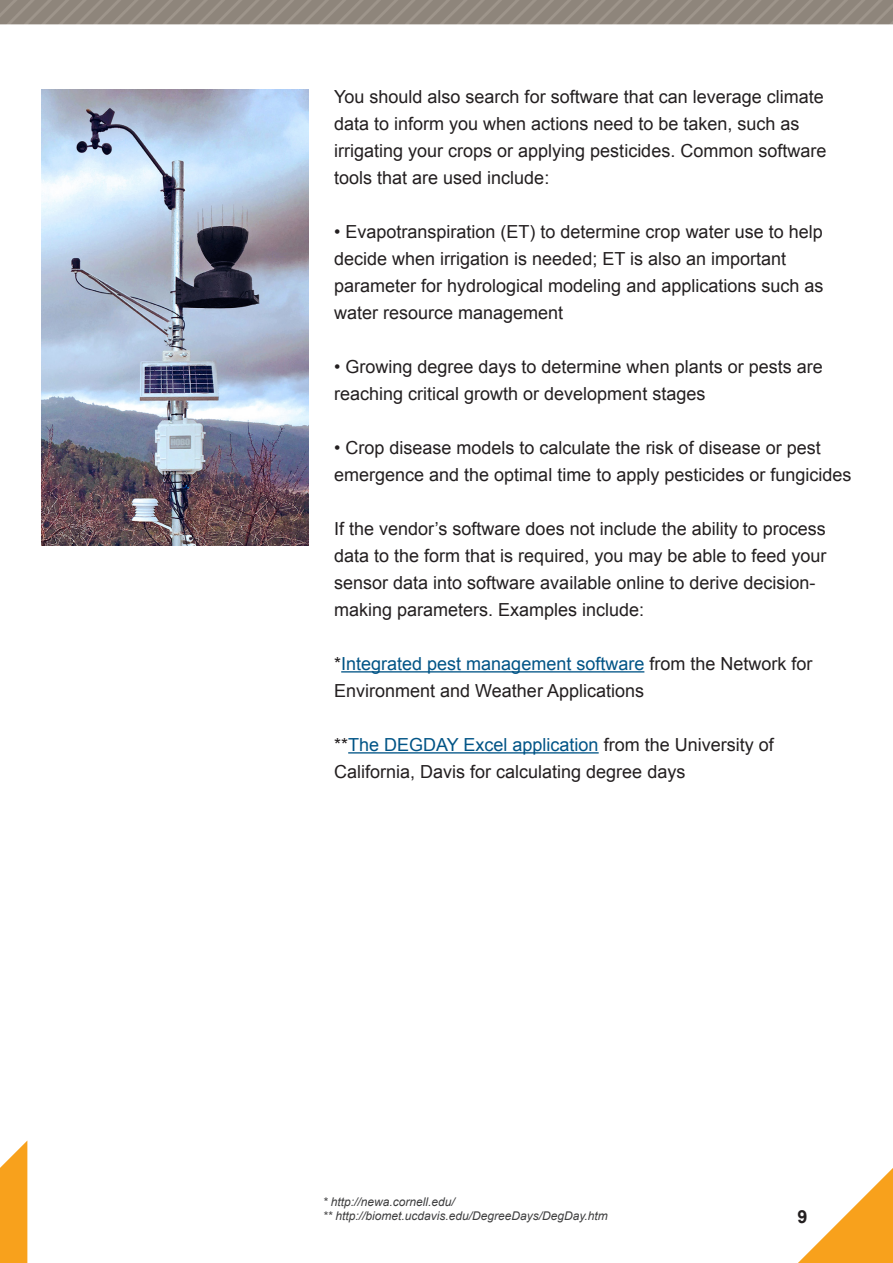
<style>
.page{position:relative;width:893px;height:1263px;background:#fff}
.page>*{position:absolute;margin:0;border:0;box-sizing:border-box;transform-origin:0 0}
.t1{font:18px/27px "Arial";color:#231f20}
.t2{font:700 18px "Arial";color:#231f20}
.t3{font:italic 12px "Arial";color:#3e3e3f}
.s1{color:#015486}
</style>
<div class="page">
<img style="left:0;top:0;width:893px;height:90px">
<svg style="left:0;top:1141px;width:27px;height:122px;background:#f8ab34"></svg>
<svg style="left:798px;top:1168px;width:95px;height:95px"></svg>
<hr style="left:341px;top:671px;width:303px;height:1px;background:#015486">
<hr style="left:348px;top:752px;width:251px;height:1px;background:#015486">
<img style="left:41px;top:90px;width:268px;height:455px">
<p class="t1" style="left:334px;top:83px;width:494px">You should also search for software that can leverage climate data to inform you when actions need to be taken, such as irrigating your crops or applying pesticides. Common software tools that are used include:</p>
<p class="t1" style="left:334px;top:218px;width:491px">• Evapotranspiration (ET) to determine crop water use to help decide when irrigation is needed; ET is also an important parameter for hydrological modeling and applications such as water resource management</p>
<p class="t1" style="left:334px;top:353px;width:490px">• Growing degree days to determine when plants or pests are reaching critical growth or development stages</p>
<p class="t1" style="left:334px;top:434px;width:519px">• Crop disease models to calculate the risk of disease or pest emergence and the optimal time to apply pesticides or fungicides</p>
<p class="t1" style="left:334px;top:515px;width:494px">If the vendor’s software does not include the ability to process data to the form that is required, you may be able to feed your sensor data into software available online to derive decision&shy;making parameters. Examples include:</p>
<p class="t1" style="left:334px;top:650px;width:480px">*<span class="s1">Integrated pest management software</span> from the Network for<br>Environment and Weather Applications</p>
<p class="t1" style="left:334px;top:731px;width:441px">**<span class="s1">The DEGDAY Excel application</span> from the University of<br>California, Davis for calculating degree days</p>
<p class="t3" style="left:323px;top:1194px;width:134px">* http://newa.cornell.edu/</p>
<p class="t3" style="left:323px;top:1208px;width:287px">** http://biomet.ucdavis.edu/DegreeDays/DegDay.htm</p>
<p class="t2" style="left:798px;top:1204px;width:12px">9</p>
</div>
